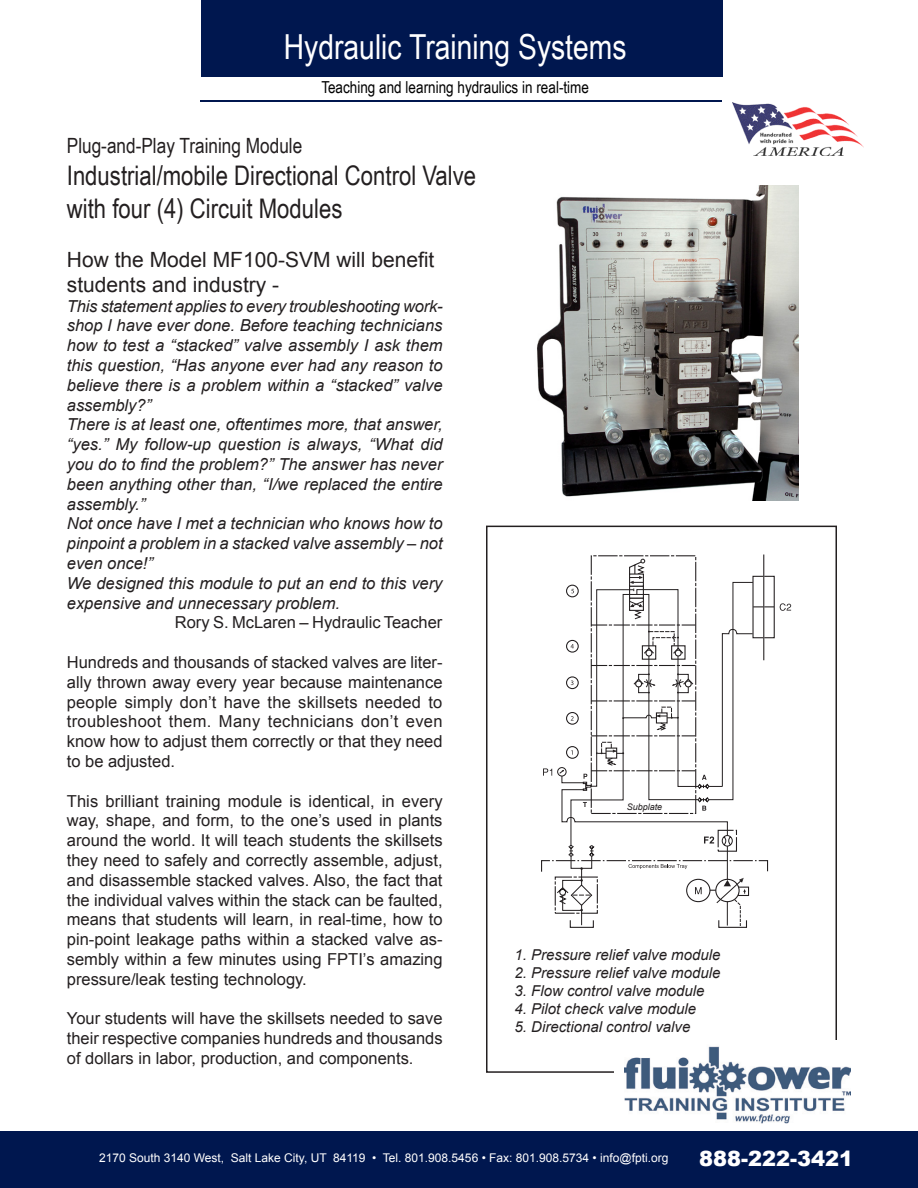
<style>
.page{position:relative;width:918px;height:1188px;background:#fff}
.page>*{position:absolute;margin:0;border:0;box-sizing:border-box;transform-origin:0 0}
.t1{font:34.5px "Arial Narrow";color:#fff}
.t2{font:27px/32.4px "Arial Narrow";color:#231f20}
.t3{font:21px/25.2px "Arial";color:#231f20}
.t4{font:21px "Arial Narrow";color:#231f20}
.t5{font:900 21px "Arial";color:#fff}
.t6{font:16.5px/19.8px "Arial";color:#231f20;text-align:justify}
.t7{font:italic 16.5px/19.8px "Arial";color:#231f20}
.t8{font:16.5px "Arial Narrow";color:#000}
.t9{font:italic 15px "Arial";color:#231f20}
.t10{font:12px "Arial";color:#fff}
.t11{font:italic 9px "Arial";color:#231f20}
</style>
<div class="page">
<img style="left:537px;top:185px;width:261px;height:315px">
<img style="left:732px;top:102px;width:131px;height:54px">
<div style="left:201px;top:0;width:522px;height:76px;background:#00174f"></div>
<div style="left:0;top:1131px;width:918px;height:57px;background:#00174f"></div>
<hr style="left:201px;top:100px;width:521px;height:2px;background:#00174f">
<div style="left:486px;top:526px;width:351px;height:547px;border:2px solid #231f20"></div>
<div style="left:614px;top:1058px;width:237px;height:29px;background:#fff"></div>
<img style="left:625px;top:1041px;width:225px;height:82px">
<svg style="left:561px;top:791px;width:167px;height:87px"></svg>
<div style="left:557px;top:767px;width:9px;height:9px;border:1px solid #231f20;border-radius:50%"></div>
<div style="left:752px;top:576px;width:23px;height:62px;border:1px solid #231f20"></div>
<hr style="left:763px;top:555px;width:1px;height:105px;background:#231f20">
<div style="left:738px;top:887px;width:11px;height:9px;background:#231f20"></div>
<div style="left:555px;top:877px;width:43px;height:37px;border:1px dashed #231f20"></div>
<div style="left:541px;top:860px;width:227px;height:12px;border:1px dashed #231f20"></div>
<svg style="left:629px;top:864px;width:58px;height:5px"></svg>
<svg style="left:556px;top:878px;width:192px;height:50px"></svg>
<svg style="left:559px;top:559px;width:215px;height:232px"></svg>
<svg style="left:698px;top:797px;width:11px;height:14px"></svg>
<svg style="left:543px;top:768px;width:9px;height:8px"></svg>
<div style="left:718px;top:830px;width:19px;height:22px;border:1px dashed #231f20"></div>
<svg style="left:722px;top:835px;width:11px;height:12px"></svg>
<svg style="left:780px;top:603px;width:11px;height:8px"></svg>
<svg style="left:704px;top:837px;width:10px;height:7px"></svg>
<svg style="left:568px;top:845px;width:27px;height:25px"></svg>
<h1 class="t1" style="left:284px;top:34px;width:344px">Hydraulic Training Systems</h1>
<p class="t8" style="left:321px;top:81px;width:269px">Teaching and learning hydraulics in real-time</p>
<p class="t4" style="left:67px;top:137px;width:237px">Plug-and-Play Training Module</p>
<h2 class="t2" style="left:67px;top:162px;width:411px">Industrial/mobile Directional Control Valve with four (4) Circuit Modules</h2>
<p class="t3" style="left:67px;top:247px;width:369px">How the Model MF100-SVM will benefit students and industry -</p>
<p class="t7" style="left:67px;top:297px;width:377px">This statement applies to every troubleshooting work&shy;shop I have ever done. Before teaching technicians how to test a “stacked” valve assembly I ask them this question, “Has anyone ever had any reason to believe there is a problem within a “stacked” valve assembly?”<br>There is at least one, oftentimes more, that answer, “yes.” My follow-up question is always, “What did you do to find the problem?” The answer has never been anything other than, “I/we replaced the entire assembly.”<br>Not once have I met a technician who knows how to pinpoint a problem in a stacked valve assembly – not even once!”<br>We designed this module to put an end to this very expensive and unnecessary problem.</p>
<p class="t6" style="left:175px;top:614px;width:269px">Rory S. McLaren – Hydraulic Teacher</p>
<p class="t6" style="left:67px;top:654px;width:377px">Hundreds and thousands of stacked valves are liter&shy;ally thrown away every year because maintenance people simply don’t have the skillsets needed to troubleshoot them. Many technicians don’t even know how to adjust them correctly or that they need to be adjusted.</p>
<p class="t6" style="left:67px;top:792px;width:377px">This brilliant training module is identical, in every way, shape, and form, to the one’s used in plants around the world. It will teach students the skillsets they need to safely and correctly assemble, adjust, and disassemble stacked valves. Also, the fact that the individual valves within the stack can be faulted, means that students will learn, in real-time, how to pin-point leakage paths within a stacked valve as&shy;sembly within a few minutes using FPTI’s amazing pressure/leak testing technology.</p>
<p class="t6" style="left:67px;top:1010px;width:377px">Your students will have the skillsets needed to save their respective companies hundreds and thousands of dollars in labor, production, and components.</p>
<p class="t11" style="left:627px;top:803px;width:37px">Subplate</p>
<p class="t9" style="left:514px;top:949px;width:207px">1. Pressure relief valve module</p>
<p class="t9" style="left:514px;top:967px;width:207px">2. Pressure relief valve module</p>
<p class="t9" style="left:514px;top:985px;width:192px">3. Flow control valve module</p>
<p class="t9" style="left:514px;top:1003px;width:183px">4. Pilot check valve module</p>
<p class="t9" style="left:514px;top:1021px;width:177px">5. Directional control valve</p>
<p class="t10" style="left:99px;top:1150px;width:571px">2170 South 3140 West, Salt Lake City, UT 84119 • Tel. 801.908.5456 • Fax: 801.908.5734 • info@fpti.org</p>
<p class="t5" style="left:699px;top:1146px;width:156px">888-222-3421</p>
</div>
